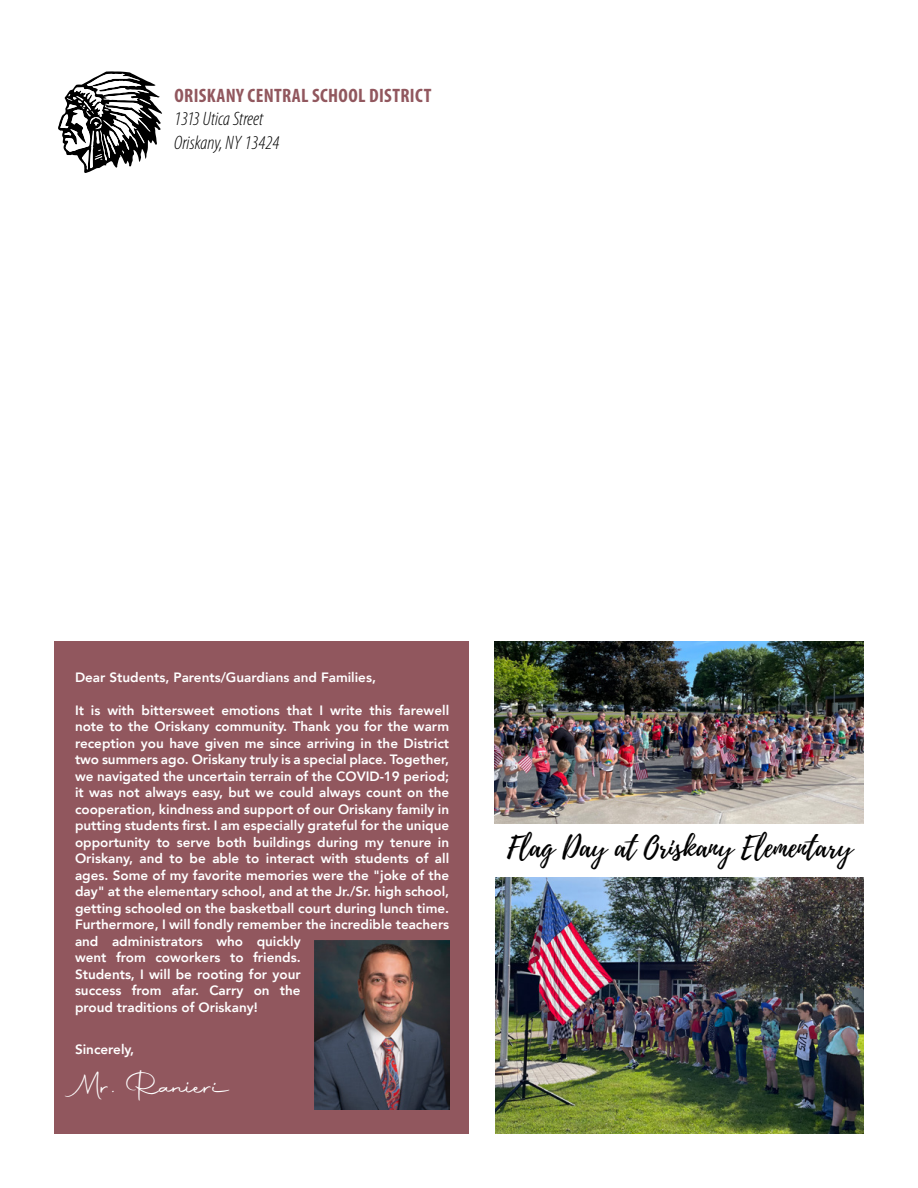
<style>
.page{position:relative;width:918px;height:1188px;background:#fff}
.page>*{position:absolute;margin:0;border:0;box-sizing:border-box;transform-origin:0 0}
.t1{font:31.5px "Autography";color:#fff}
.t2{font:28.5px "Playlist Script";color:#000}
.t3{font:italic 300 condensed 19.5px/23.4px "Myriad Pro";color:#000}
.t4{font:700 condensed 19.5px "Myriad Pro";letter-spacing:.02em;color:#91575e}
.t5{font:800 13.5px/16.5px "Avenir";color:#fff}
</style>
<div class="page">
<div style="left:54px;top:642px;width:415px;height:492px;background:#91575e"></div>
<svg style="left:58px;top:71px;width:104px;height:102px"></svg>
<img style="left:314px;top:940px;width:135px;height:170px">
<img style="left:495px;top:642px;width:369px;height:181px">
<img style="left:496px;top:878px;width:368px;height:256px">
<h3 class="t4" style="left:174px;top:83px;width:259px">ORISKANY CENTRAL SCHOOL DISTRICT</h3>
<h3 class="t3" style="left:174px;top:107px;width:107px">1313 Utica Street<br>Oriskany, NY 13424</h3>
<p class="t5" style="left:75px;top:669px;width:303px">Dear Students, Parents/Guardians and Families,</p>
<p class="t5" style="left:75px;top:702px;width:376px">It is with bittersweet emotions that I write this farewell note to the Oriskany community. Thank you for the warm reception you have given me since arriving in the District two summers ago. Oriskany truly is a special place. Together, we navigated the uncertain terrain of the COVID-19 period; it was not always easy, but we could always count on the cooperation, kindness and support of our Oriskany family in putting students first. I am especially grateful for the unique opportunity to serve both buildings during my tenure in Oriskany, and to be able to interact with students of all ages. Some of my favorite memories were the "joke of the day" at the elementary school, and at the Jr./Sr. high school, getting schooled on the basketball court during lunch time.<br>Furthermore, I will fondly remember the incredible teachers and administrators who quickly<br>went from coworkers to friends.<br>Students, I will be rooting for your<br>success from afar. Carry on the<br>proud traditions of Oriskany!</p>
<p class="t5" style="left:75px;top:1041px;width:61px">Sincerely,</p>
<h1 class="t1" style="left:75px;top:1065px;width:156px">Mr. Ranieri</h1>
<h2 class="t2" style="left:507px;top:827px;width:347px">Flag Day at Oriskany Elementary</h2>
</div>
